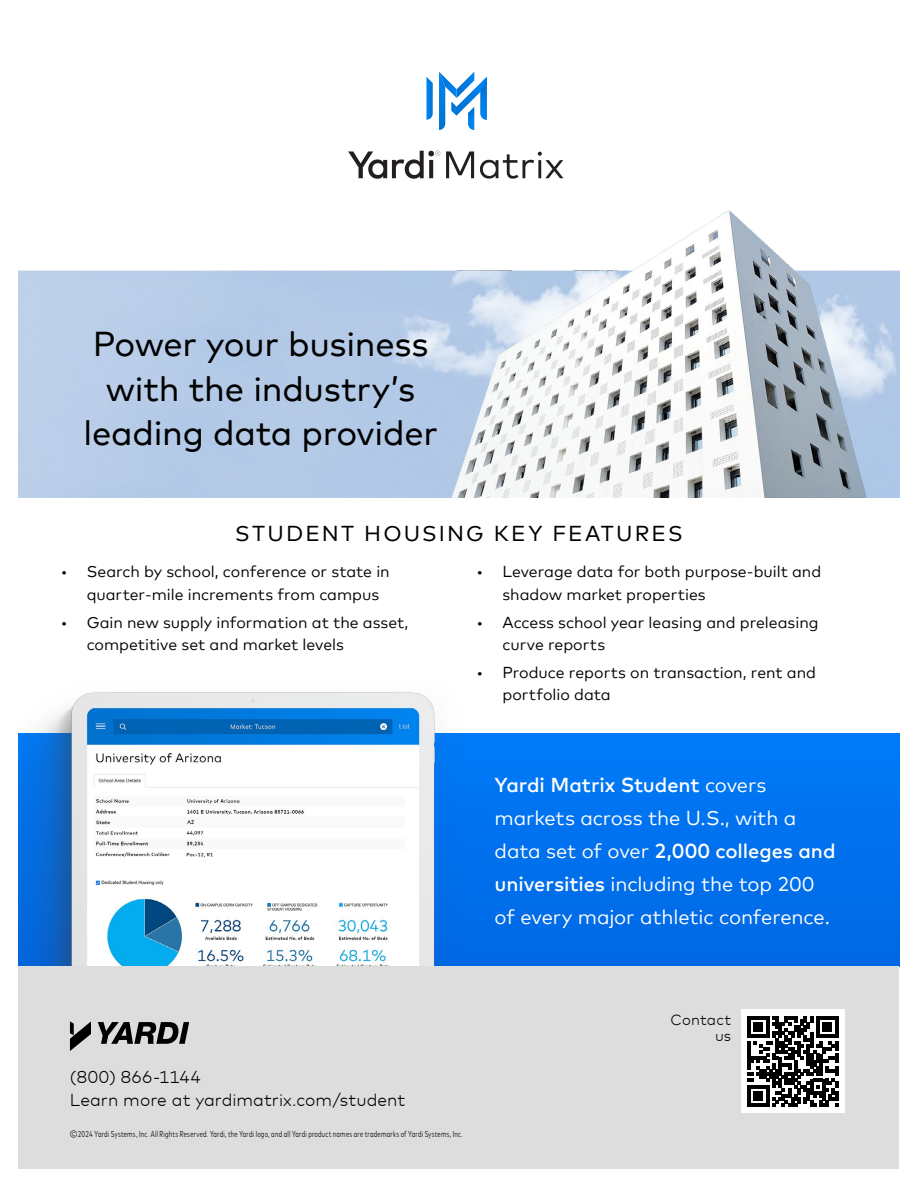
<style>
.page{position:relative;width:918px;height:1188px;background:#fff}
.page>*{position:absolute;margin:0;border:0;box-sizing:border-box;transform-origin:0 0}
.t1{font:34.5px/44.5px "Mark Offc Pro";letter-spacing:-.005em;color:#000;text-align:center}
.t2{font:21.6px "Mark Offc Pro";letter-spacing:.1em;color:#000}
.t3{font:20.1px/33.2px "Mark Offc Pro";letter-spacing:-.005em;color:#fff}
.t4{font:300 17.25px/23.1px "Mark Offc Pro";letter-spacing:.005em;color:#000}
.t5{font:17.25px/23.1px "Mark Offc Pro";color:#000}
.t6{font:15.75px/21.6px "Mark Offc Pro";color:#000}
.t7{font:300 14.85px/15.8px "Mark Offc Pro";letter-spacing:.01em;color:#000;text-align:right}
.t8{font:300 condensed 8.7px "Mark Offc Pro";letter-spacing:.03em;color:#000}
.s1{font-weight:500}
</style>
<div class="page">
<div style="left:19px;top:733px;width:880px;height:233px;background:#0070ee"></div>
<svg style="left:348px;top:151px;width:92px;height:28px"></svg>
<svg style="left:446px;top:151px;width:28px;height:25px"></svg>
<svg style="left:480px;top:152px;width:83px;height:24px"></svg>
<svg style="left:426px;top:77px;width:7px;height:43px"></svg>
<svg style="left:439px;top:72px;width:48px;height:58px"></svg>
<img style="left:19px;top:691px;width:436px;height:275px">
<div style="left:19px;top:966px;width:880px;height:202px;background:#ddddde"></div>
<svg style="left:70px;top:1021px;width:21px;height:30px"></svg>
<svg style="left:98px;top:1022px;width:91px;height:22px"></svg>
<div style="left:741px;top:1010px;width:104px;height:103px;background:#fff"></div>
<svg style="left:747px;top:1016px;width:91px;height:91px"></svg>
<img style="left:431px;top:176px;width:461px;height:321px">
<h1 class="t1" style="left:83px;top:319px;width:356px">Power your business with the industry’s leading data provider</h1>
<h2 class="t2" style="left:235px;top:517px;width:449px">STUDENT HOUSING KEY FEATURES</h2>
<p class="t6" style="left:87px;top:559px;width:305px;line-height:23px;text-indent:-26px">• Search by school, conference or state in quarter-mile increments from campus</p>
<p class="t6" style="left:87px;top:611px;width:323px;text-indent:-26px">• Gain new supply information at the asset, competitive set and market levels</p>
<p class="t6" style="left:502px;top:559px;width:320px;line-height:23px;text-indent:-26px">• Leverage data for both purpose-built and shadow market properties</p>
<p class="t6" style="left:502px;top:611px;width:318px;text-indent:-26px">• Access school year leasing and preleasing curve reports</p>
<p class="t6" style="left:502px;top:660px;width:315px;text-indent:-26px">• Produce reports on transaction, rent and portfolio data</p>
<p class="t3" style="left:495px;top:766px;width:342px"><span class="s1">Yardi Matrix Student</span> covers markets across the U.S., with a data set of over <span class="s1">2,000 colleges and universities</span> including the top 200 of every major athletic conference.</p>
<p class="t4" style="left:70px;top:1064px;width:337px">(800) 866-1144<br>Learn more at yardimatrix.com/student</p>
<p class="t5" style="left:124px;top:1064px;width:259px;text-indent:57px">4<br>with us at yardi.com/<span class="s1">webinars</span></p>
<p class="t8" style="left:70px;top:1128px;width:395px">©2024 Yardi Systems, Inc. All Rights Reserved. Yardi, the Yardi logo, and all Yardi product names are trademarks of Yardi Systems, Inc.</p>
<p class="t8" style="left:89px;top:1128px;width:5px">0</p>
<p class="t8" style="left:89px;top:1128px;width:5px">2</p>
<p class="t7" style="left:671px;top:1010px;width:62px">Contact us</p>
</div>
